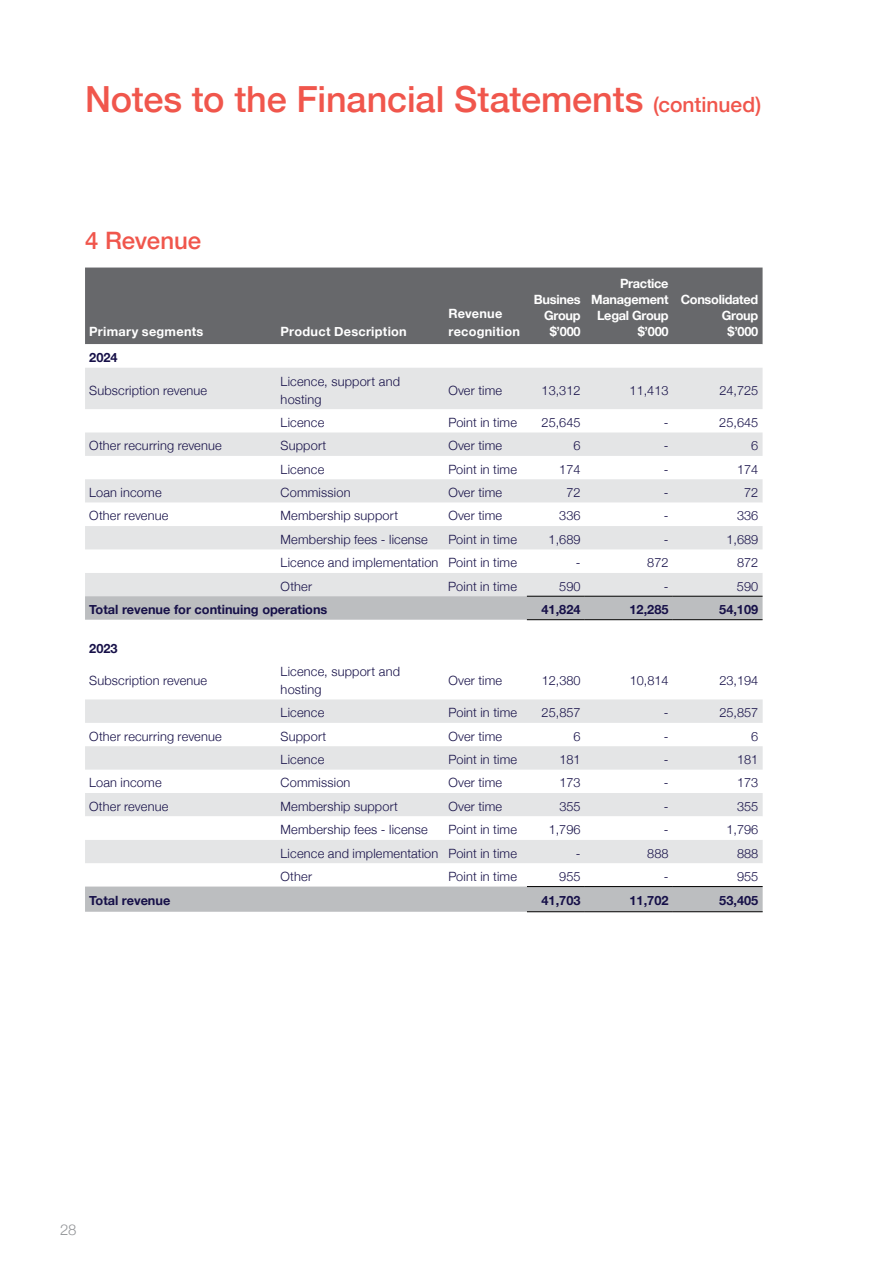
<style>
.page{position:relative;width:893px;height:1263px;background:#fff}
.page>*{position:absolute;margin:0;border:0;box-sizing:border-box;transform-origin:0 0}
.t1{font:500 36px "Helvetica Neue";letter-spacing:-.005em;color:#f0564c}
.t2{font:500 24px "Helvetica Neue";color:#f0564c}
.t3{font:300 15px "Helvetica Neue";color:#939598}
.t4{font:300 12.75px/18px "Helvetica Neue";letter-spacing:.015em;color:#161048}
.t5{font:700 12.75px "Helvetica Neue";color:#161048}
.t6{font:700 12.75px/15.8px "Helvetica Neue";letter-spacing:-.02em;color:#fff;text-align:right}
.t7{font:700 12.75px/18px "Helvetica Neue";letter-spacing:.02em;color:#fff}
.s1{font-size:21px}
</style>
<div class="page">
<div style="left:85px;top:268px;width:678px;height:76px;background:#67686b"></div>
<svg style="left:85px;top:368px;width:678px;height:228px;fill:#e4e5e6"></svg>
<svg style="left:85px;top:503px;width:678px;height:70px"></svg>
<div style="left:85px;top:526px;width:678px;height:23px;background:#e4e5e6"></div>
<div style="left:85px;top:596px;width:678px;height:24px;background:#bcbec0"></div>
<hr style="left:527px;top:596px;width:58px;height:1px;background:#000">
<hr style="left:585px;top:596px;width:88px;height:1px;background:#000">
<hr style="left:673px;top:596px;width:90px;height:1px;background:#000">
<hr style="left:527px;top:619px;width:58px;height:1px;background:#000">
<hr style="left:585px;top:619px;width:88px;height:1px;background:#000">
<hr style="left:673px;top:619px;width:90px;height:1px;background:#000">
<svg style="left:85px;top:699px;width:678px;height:71px;fill:#e4e5e6"></svg>
<div style="left:85px;top:793px;width:678px;height:70px;background:#e4e5e6"></div>
<svg style="left:85px;top:816px;width:678px;height:24px"></svg>
<div style="left:85px;top:886px;width:678px;height:26px;background:#bcbec0"></div>
<hr style="left:527px;top:886px;width:58px;height:1px;background:#000">
<hr style="left:585px;top:886px;width:88px;height:1px;background:#000">
<hr style="left:673px;top:886px;width:90px;height:1px;background:#000">
<hr style="left:527px;top:911px;width:58px;height:1px;background:#000">
<hr style="left:585px;top:911px;width:88px;height:1px;background:#000">
<hr style="left:673px;top:911px;width:90px;height:1px;background:#000">
<h1 class="t1" style="left:85px;top:70px;width:678px">Notes to the Financial Statements <span class="s1">(continued)</span></h1>
<h2 class="t2" style="left:85px;top:221px;width:118px">4 Revenue</h2>
<p class="t7" style="left:89px;top:322px;width:116px">Primary segments</p>
<p class="t7" style="left:281px;top:322px;width:128px">Product Description</p>
<p class="t7" style="left:448px;top:304px;width:73px">Revenue recognition</p>
<p class="t6" style="left:534px;top:292px;width:48px">Busines<br>Group $’000</p>
<p class="t6" style="left:591px;top:276px;width:79px">Practice<br>Management<br>Legal Group $’000</p>
<p class="t6" style="left:681px;top:292px;width:79px">Consolidated<br>Group<br>$’000</p>
<p class="t5" style="left:89px;top:348px;width:30px">2024</p>
<p class="t4" style="left:89px;top:380px;width:119px">Subscription revenue</p>
<p class="t4" style="left:281px;top:371px;width:121px">Licence, support and hosting</p>
<p class="t4" style="left:448px;top:380px;width:55px">Over time</p>
<p class="t4" style="left:542px;top:380px;width:40px">13,312</p>
<p class="t4" style="left:630px;top:380px;width:40px">11,413</p>
<p class="t4" style="left:719px;top:380px;width:40px">24,725</p>
<p class="t4" style="left:281px;top:412px;width:45px">Licence</p>
<p class="t4" style="left:448px;top:412px;width:70px">Point in time</p>
<p class="t4" style="left:542px;top:412px;width:40px">25,645</p>
<p class="t4" style="left:664px;top:412px;width:6px">-</p>
<p class="t4" style="left:719px;top:412px;width:40px">25,645</p>
<p class="t4" style="left:89px;top:436px;width:134px">Other recurring revenue</p>
<p class="t4" style="left:281px;top:436px;width:47px">Support</p>
<p class="t4" style="left:448px;top:436px;width:55px">Over time</p>
<p class="t4" style="left:573px;top:436px;width:9px">6</p>
<p class="t4" style="left:664px;top:436px;width:6px">-</p>
<p class="t4" style="left:751px;top:436px;width:9px">6</p>
<p class="t4" style="left:281px;top:459px;width:45px">Licence</p>
<p class="t4" style="left:448px;top:459px;width:70px">Point in time</p>
<p class="t4" style="left:559px;top:459px;width:23px">174</p>
<p class="t4" style="left:664px;top:459px;width:6px">-</p>
<p class="t4" style="left:737px;top:459px;width:23px">174</p>
<p class="t4" style="left:89px;top:483px;width:74px">Loan income</p>
<p class="t4" style="left:281px;top:483px;width:71px">Commission</p>
<p class="t4" style="left:448px;top:483px;width:55px">Over time</p>
<p class="t4" style="left:566px;top:483px;width:16px">72</p>
<p class="t4" style="left:664px;top:483px;width:6px">-</p>
<p class="t4" style="left:744px;top:483px;width:16px">72</p>
<p class="t4" style="left:89px;top:506px;width:81px">Other revenue</p>
<p class="t4" style="left:281px;top:506px;width:119px">Membership support</p>
<p class="t4" style="left:448px;top:506px;width:55px">Over time</p>
<p class="t4" style="left:559px;top:506px;width:23px">336</p>
<p class="t4" style="left:664px;top:506px;width:6px">-</p>
<p class="t4" style="left:737px;top:506px;width:23px">336</p>
<p class="t4" style="left:281px;top:529px;width:149px">Membership fees - license</p>
<p class="t4" style="left:448px;top:529px;width:70px">Point in time</p>
<p class="t4" style="left:549px;top:529px;width:33px">1,689</p>
<p class="t4" style="left:664px;top:529px;width:6px">-</p>
<p class="t4" style="left:726px;top:529px;width:33px">1,689</p>
<p class="t4" style="left:281px;top:553px;width:238px">Licence and implementation Point in time</p>
<p class="t4" style="left:576px;top:553px;width:6px">-</p>
<p class="t4" style="left:647px;top:553px;width:23px">872</p>
<p class="t4" style="left:737px;top:553px;width:23px">872</p>
<p class="t4" style="left:281px;top:576px;width:33px">Other</p>
<p class="t4" style="left:448px;top:576px;width:70px">Point in time</p>
<p class="t4" style="left:559px;top:576px;width:23px">590</p>
<p class="t4" style="left:664px;top:576px;width:6px">-</p>
<p class="t4" style="left:737px;top:576px;width:23px">590</p>
<p class="t5" style="left:89px;top:600px;width:240px">Total revenue for continuing operations</p>
<p class="t5" style="left:541px;top:600px;width:40px">41,824</p>
<p class="t5" style="left:629px;top:600px;width:40px">12,285</p>
<p class="t5" style="left:719px;top:600px;width:40px">54,109</p>
<p class="t5" style="left:89px;top:638px;width:30px">2023</p>
<p class="t4" style="left:89px;top:670px;width:119px">Subscription revenue</p>
<p class="t4" style="left:281px;top:661px;width:121px">Licence, support and hosting</p>
<p class="t4" style="left:448px;top:670px;width:55px">Over time</p>
<p class="t4" style="left:542px;top:670px;width:40px">12,380</p>
<p class="t4" style="left:630px;top:670px;width:40px">10,814</p>
<p class="t4" style="left:719px;top:670px;width:40px">23,194</p>
<p class="t4" style="left:281px;top:703px;width:45px">Licence</p>
<p class="t4" style="left:448px;top:703px;width:70px">Point in time</p>
<p class="t4" style="left:542px;top:703px;width:40px">25,857</p>
<p class="t4" style="left:664px;top:703px;width:6px">-</p>
<p class="t4" style="left:719px;top:703px;width:40px">25,857</p>
<p class="t4" style="left:89px;top:726px;width:134px">Other recurring revenue</p>
<p class="t4" style="left:281px;top:726px;width:47px">Support</p>
<p class="t4" style="left:448px;top:726px;width:55px">Over time</p>
<p class="t4" style="left:573px;top:726px;width:9px">6</p>
<p class="t4" style="left:664px;top:726px;width:6px">-</p>
<p class="t4" style="left:751px;top:726px;width:9px">6</p>
<p class="t4" style="left:281px;top:750px;width:45px">Licence</p>
<p class="t4" style="left:448px;top:750px;width:70px">Point in time</p>
<p class="t4" style="left:559px;top:750px;width:23px">181</p>
<p class="t4" style="left:664px;top:750px;width:6px">-</p>
<p class="t4" style="left:737px;top:750px;width:23px">181</p>
<p class="t4" style="left:89px;top:773px;width:74px">Loan income</p>
<p class="t4" style="left:281px;top:773px;width:71px">Commission</p>
<p class="t4" style="left:448px;top:773px;width:55px">Over time</p>
<p class="t4" style="left:559px;top:773px;width:23px">173</p>
<p class="t4" style="left:664px;top:773px;width:6px">-</p>
<p class="t4" style="left:737px;top:773px;width:23px">173</p>
<p class="t4" style="left:89px;top:796px;width:81px">Other revenue</p>
<p class="t4" style="left:281px;top:796px;width:119px">Membership support</p>
<p class="t4" style="left:448px;top:796px;width:55px">Over time</p>
<p class="t4" style="left:559px;top:796px;width:23px">355</p>
<p class="t4" style="left:664px;top:796px;width:6px">-</p>
<p class="t4" style="left:737px;top:796px;width:23px">355</p>
<p class="t4" style="left:281px;top:820px;width:149px">Membership fees - license</p>
<p class="t4" style="left:448px;top:820px;width:70px">Point in time</p>
<p class="t4" style="left:549px;top:820px;width:33px">1,796</p>
<p class="t4" style="left:664px;top:820px;width:6px">-</p>
<p class="t4" style="left:726px;top:820px;width:33px">1,796</p>
<p class="t4" style="left:281px;top:843px;width:238px">Licence and implementation Point in time</p>
<p class="t4" style="left:576px;top:843px;width:6px">-</p>
<p class="t4" style="left:647px;top:843px;width:23px">888</p>
<p class="t4" style="left:737px;top:843px;width:23px">888</p>
<p class="t4" style="left:281px;top:866px;width:33px">Other</p>
<p class="t4" style="left:448px;top:866px;width:70px">Point in time</p>
<p class="t4" style="left:559px;top:866px;width:23px">955</p>
<p class="t4" style="left:664px;top:866px;width:6px">-</p>
<p class="t4" style="left:737px;top:866px;width:23px">955</p>
<p class="t5" style="left:89px;top:891px;width:83px">Total revenue</p>
<p class="t5" style="left:542px;top:891px;width:40px">41,703</p>
<p class="t5" style="left:629px;top:891px;width:40px">11,702</p>
<p class="t5" style="left:719px;top:891px;width:40px">53,405</p>
<p class="t3" style="left:60px;top:1217px;width:18px">28</p>
</div>
